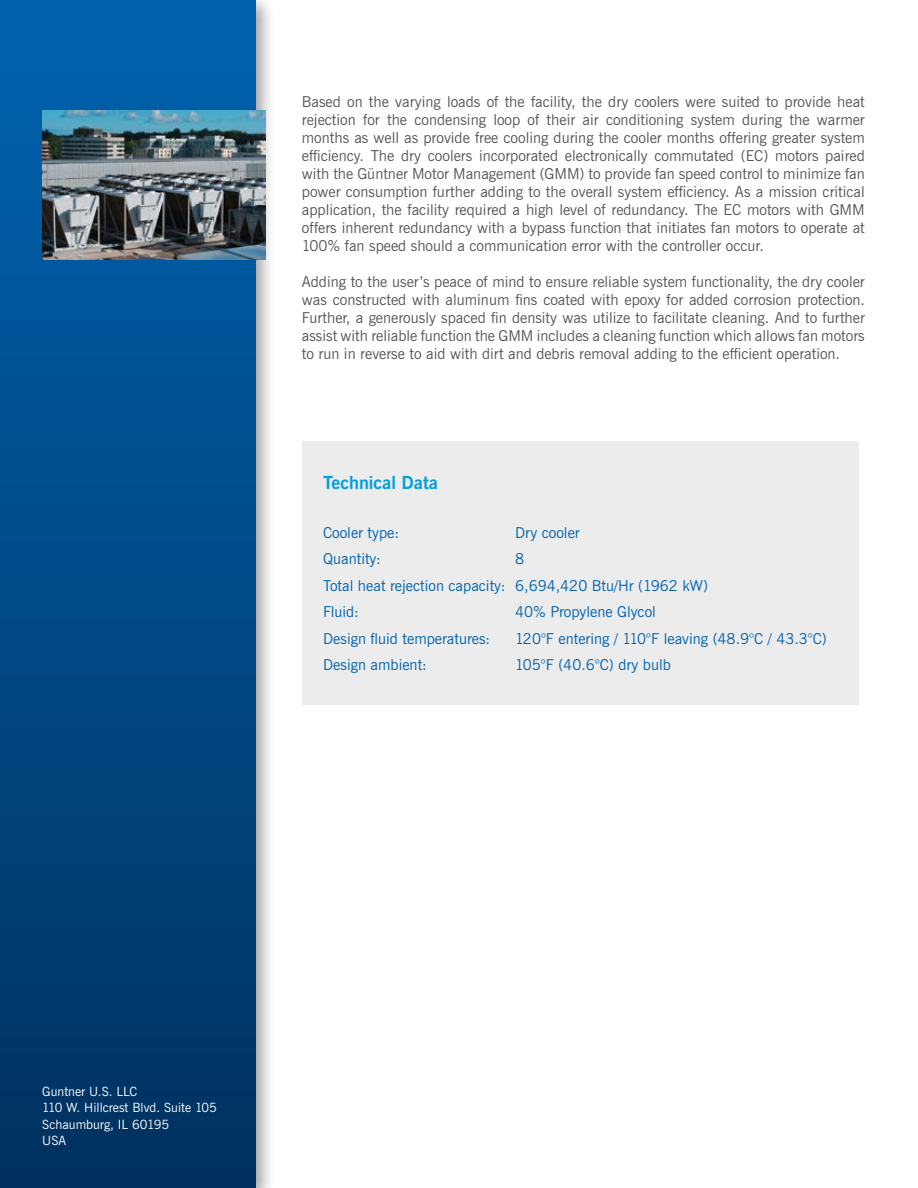
<style>
.page{position:relative;width:918px;height:1188px;background:#fff}
.page>*{position:absolute;margin:0;border:0;box-sizing:border-box;transform-origin:0 0}
.t1{font:700 18px "News Gothic";color:#009ee3}
.t2{font:15px/18px "News Gothic";color:#565655;text-align:justify}
.t3{font:15px/26.5px "News Gothic";color:#0062ae}
.t4{font:12.75px/16.5px "News Gothic";color:#fff}
</style>
<div class="page">
<div style="left:0;top:0;width:275px;height:1188px;background:#000;opacity:.38"></div>
<div style="left:0;top:0;width:255px;height:1188px;background:linear-gradient(to bottom,#0063b0,#00315f)"></div>
<div style="left:302px;top:441px;width:556px;height:264px;background:#ececec"></div>
<img style="left:42px;top:111px;width:224px;height:148px">
<p class="t2" style="left:302px;top:93px;width:565px">Based on the varying loads of the facility, the dry coolers were suited to provide heat rejection for the condensing loop of their air conditioning system during the warmer months as well as provide free cooling during the cooler months offering greater system efficiency. The dry coolers incorporated electronically commutated (EC) motors paired with the Güntner Motor Management (GMM) to provide fan speed control to minimize fan power consumption further adding to the overall system efficiency. As a mission critical application, the facility required a high level of redundancy. The EC motors with GMM offers inherent redundancy with a bypass function that initiates fan motors to operate at 100% fan speed should a communication error with the controller occur.</p>
<p class="t2" style="left:302px;top:273px;width:565px">Adding to the user’s peace of mind to ensure reliable system functionality, the dry cooler was constructed with aluminum fins coated with epoxy for added corrosion protection.<br>Further, a generously spaced fin density was utilize to facilitate cleaning. And to further assist with reliable function the GMM includes a cleaning function which allows fan motors to run in reverse to aid with dirt and debris removal adding to the efficient operation.</p>
<p class="t1" style="left:323px;top:471px;width:117px">Technical Data</p>
<p class="t3" style="left:323px;top:519px;width:77px">Cooler type:</p>
<p class="t3" style="left:515px;top:519px;width:66px">Dry cooler</p>
<p class="t3" style="left:323px;top:546px;width:59px">Quantity:</p>
<p class="t3" style="left:323px;top:546px;width:387px;text-indent:192px">8<br>Total heat rejection capacity: 6,694,420 Btu/Hr (1962 kW)<br>Fluid:</p>
<p class="t3" style="left:515px;top:599px;width:142px">40% Propylene Glycol</p>
<p class="t3" style="left:323px;top:625px;width:169px">Design fluid temperatures:</p>
<p class="t3" style="left:515px;top:625px;width:313px">120°F entering / 110°F leaving (48.9°C / 43.3°C)</p>
<p class="t3" style="left:323px;top:652px;width:105px">Design ambient:</p>
<p class="t3" style="left:515px;top:652px;width:157px">105°F (40.6°C) dry bulb</p>
<p class="t4" style="left:42px;top:1084px;width:176px">Guntner U.S. LLC<br>110 W. Hillcrest Blvd. Suite 105<br>Schaumburg, IL 60195<br>USA</p>
</div>
